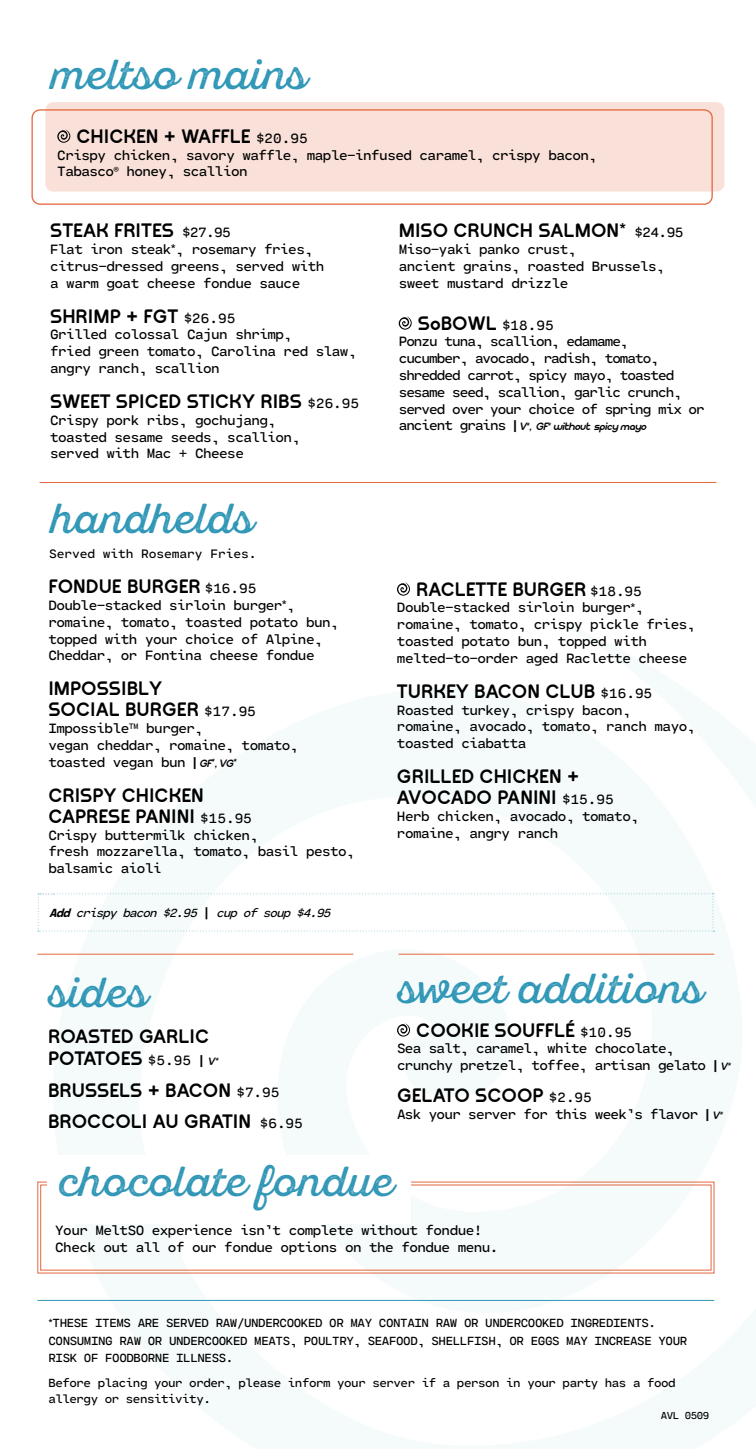
<style>
.page{position:relative;width:756px;height:1449px;background:#fff}
.page>*{position:absolute;margin:0;border:0;box-sizing:border-box;transform-origin:0 0}
.t1{font:42px "Sant Elia Rough Alt";color:#3097b7}
.t2{font:42px "Sant Elia Rough";color:#3297b6}
.t3{font:700 19.25px/21px "Meltix";color:#000}
.t4{font:14px/16.8px "Cartograph CF";letter-spacing:-.04em;color:#000}
.t5{font:14px/16.8px "Cartograph CF";letter-spacing:-.07em;color:#000}
.t6{font:12.6px "Cartograph CF";letter-spacing:-.01em;color:#000}
.t7{font:12.25px/17.5px "Cartograph CF";letter-spacing:-.035em;color:#000}
.t8{font:italic 12.25px "Cartograph CF";color:#000}
.t9{font:italic 700 10.5px "Meltix";letter-spacing:-.07em;color:#000}
.t10{font:10.5px "Cartograph CF";letter-spacing:-.04em;color:#000}
.s1{font-family:"Cartograph CF";font-weight:400;font-size:14px}
.s2{font-family:"Meltix";font-weight:700}
.s3{font-family:"Meltix";font-weight:700;font-style:italic;font-size:10.5px}
.s4{font-weight:800}
.s5{font-weight:700;font-style:normal}
.s6{font-size:14px}
.s7{font-style:italic;font-size:10.5px}
.s8{font-family:"Cartograph CF";font-weight:400;font-style:normal;font-size:14px}
.s9{font-style:normal;font-size:14px}
</style>
<div class="page">
<div style="left:32px;top:109px;width:681px;height:96px;border:1px solid #e5683f;border-radius:8px"></div>
<div style="left:45px;top:102px;width:680px;height:90px;background:#f9e1d9;border-radius:8px"></div>
<svg style="left:397px;top:582px;width:13px;height:14px"></svg>
<svg style="left:397px;top:1023px;width:13px;height:14px"></svg>
<svg style="left:399px;top:316px;width:13px;height:14px"></svg>
<svg style="left:38px;top:893px;width:677px;height:39px"></svg>
<hr style="left:38px;top:954px;width:315px;height:1px;background:#e5683f">
<hr style="left:40px;top:482px;width:676px;height:1px;background:#e5683f">
<svg style="left:57px;top:129px;width:14px;height:14px"></svg>
<hr style="left:38px;top:1300px;width:676px;height:1px;background:#3097b7">
<hr style="left:398px;top:954px;width:316px;height:1px;background:#e5683f">
<svg style="left:37px;top:1181px;width:678px;height:93px"></svg>
<div style="left:47px;top:1155px;width:364px;height:68px;background:#fff"></div>
<h1 class="t1" style="left:50px;top:50px;width:258px">meltso mains</h1>
<h2 class="t3" style="left:77px;top:126px;width:233px">CHICKEN + WAFFLE <span class="s1">$20.95</span></h2>
<p class="t4" style="left:57px;top:147px;width:541px">Crispy chicken, savory waffle, maple-infused caramel, crispy bacon,<br>Tabasco<sup>®</sup> honey, scallion</p>
<h2 class="t3" style="left:50px;top:221px;width:182px">STEAK FRITES <span class="s1">$27.95</span></h2>
<p class="t4" style="left:50px;top:241px;width:276px">Flat iron steak<sup>*</sup>, rosemary fries, citrus-dressed greens, served with a warm goat cheese fondue sauce</p>
<h2 class="t3" style="left:50px;top:306px;width:187px">SHRIMP + FGT <span class="s1">$26.95</span></h2>
<p class="t4" style="left:50px;top:327px;width:308px">Grilled colossal Cajun shrimp,<br>fried green tomato, Carolina red slaw, angry ranch, scallion</p>
<h2 class="t3" style="left:50px;top:392px;width:310px">SWEET SPICED STICKY RIBS <span class="s1">$26.95</span></h2>
<p class="t4" style="left:50px;top:412px;width:252px">Crispy pork ribs, gochujang, toasted sesame seeds, scallion, served with Mac + Cheese</p>
<h1 class="t1" style="left:50px;top:494px;width:205px">handhelds</h1>
<p class="t6" style="left:49px;top:546px;width:209px">Served with Rosemary Fries.</p>
<h2 class="t3" style="left:48px;top:577px;width:209px">FONDUE BURGER <span class="s1">$16.95</span></h2>
<p class="t4" style="left:48px;top:597px;width:292px">Double-stacked sirloin burger<sup>*</sup>, romaine, tomato, toasted potato bun, topped with your choice of Alpine, Cheddar, or Fontina cheese fondue</p>
<h2 class="t3" style="left:48px;top:679px;width:209px">IMPOSSIBLY<br>SOCIAL BURGER <span class="s1">$17.95</span></h2>
<p class="t4" style="left:48px;top:721px;width:252px">Impossible<sup>TM</sup> burger,<br>vegan cheddar, romaine, tomato, toasted vegan bun <span class="s2">|</span> <span class="s3">GF</span><sup>*</sup><span class="s3">, VG</span><sup>*</sup></p>
<h2 class="t3" style="left:48px;top:785px;width:205px">CRISPY CHICKEN<br>CAPRESE PANINI <span class="s1">$15.95</span></h2>
<p class="t4" style="left:48px;top:827px;width:308px">Crispy buttermilk chicken,<br>fresh mozzarella, tomato, basil pesto, balsamic aioli</p>
<p class="t8" style="left:49px;top:905px;width:287px"><span class="s4">Add</span> crispy bacon $2.95 <span class="s5">|</span> cup of soup $4.95</p>
<h1 class="t1" style="left:48px;top:968px;width:101px">sides</h1>
<h2 class="t3" style="left:48px;top:1025px;width:172px;line-height:22.8px">ROASTED GARLIC<br>POTATOES <span class="s1">$5.95</span> <span class="s6">|</span> <span class="s7">V</span><sup>*</sup></h2>
<h2 class="t3" style="left:48px;top:1075px;width:256px;line-height:31.5px">BRUSSELS + BACON <span class="s1">$7.95<br></span>BROCCOLI AU GRATIN <span class="s1">$6.95</span></h2>
<h2 class="t3" style="left:399px;top:221px;width:229px">MISO CRUNCH SALMON<sup>*</sup></h2>
<p class="t4" style="left:634px;top:225px;width:50px">$24.95</p>
<p class="t4" style="left:399px;top:241px;width:268px">Miso-yaki panko crust,<br>ancient grains, roasted Brussels, sweet mustard drizzle</p>
<h2 class="t3" style="left:418px;top:313px;width:137px">SoBOWL <span class="s1">$18.95</span></h2>
<p class="t5" style="left:399px;top:334px;width:308px">Ponzu tuna, scallion, edamame,<br>cucumber, avocado, radish, tomato, shredded carrot, spicy mayo, toasted sesame seed, scallion, garlic crunch, served over your choice of spring mix or</p>
<p class="t9" style="left:399px;top:421px;width:249px"><span class="s8">ancient grains</span> <span class="s9">|</span> V<sup>*</sup>, GF<sup>*</sup> without spicy mayo</p>
<h2 class="t3" style="left:416px;top:579px;width:227px">RACLETTE BURGER <span class="s1">$18.95</span></h2>
<p class="t4" style="left:397px;top:600px;width:300px">Double-stacked sirloin burger<sup>*</sup>, romaine, tomato, crispy pickle fries, toasted potato bun, topped with melted-to-order aged Raclette cheese</p>
<h2 class="t3" style="left:397px;top:681px;width:257px">TURKEY BACON CLUB <span class="s1">$16.95</span></h2>
<p class="t4" style="left:397px;top:702px;width:300px">Roasted turkey, crispy bacon, romaine, avocado, tomato, ranch mayo, toasted ciabatta</p>
<h2 class="t3" style="left:397px;top:767px;width:218px">GRILLED CHICKEN +<br>AVOCADO PANINI <span class="s1">$15.95</span></h2>
<p class="t4" style="left:397px;top:808px;width:244px">Herb chicken, avocado, tomato, romaine, angry ranch</p>
<h1 class="t1" style="left:398px;top:964px;width:307px">sweet additions</h1>
<h2 class="t3" style="left:416px;top:1020px;width:217px">COOKIE SOUFFLÉ <span class="s1">$10.95</span></h2>
<p class="t4" style="left:397px;top:1041px;width:336px">Sea salt, caramel, white chocolate, crunchy pretzel, toffee, artisan gelato <span class="s2">|</span> <span class="s3">V</span><sup>*</sup></p>
<h2 class="t3" style="left:397px;top:1085px;width:196px">GELATO SCOOP <span class="s1">$2.95</span></h2>
<p class="t4" style="left:397px;top:1106px;width:328px">Ask your server for this week’s flavor <span class="s2">|</span> <span class="s3">V</span><sup>*</sup></p>
<h1 class="t2" style="left:58px;top:1157px;width:337px">chocolate fondue</h1>
<p class="t4" style="left:55px;top:1222px;width:445px">Your MeltSO experience isn’t complete without fondue!<br>Check out all of our fondue options on the fondue menu.</p>
<p class="t7" style="left:48px;top:1315px;width:640px"><sup>*</sup>THESE ITEMS ARE SERVED RAW/UNDERCOOKED OR MAY CONTAIN RAW OR UNDERCOOKED INGREDIENTS.<br>CONSUMING RAW OR UNDERCOOKED MEATS, POULTRY, SEAFOOD, SHELLFISH, OR EGGS MAY INCREASE YOUR<br>RISK OF FOODBORNE ILLNESS.</p>
<p class="t7" style="left:48px;top:1375px;width:629px;line-height:15.8px">Before placing your order, please inform your server if a person in your party has a food allergy or sensitivity.</p>
<p class="t10" style="left:661px;top:1409px;width:50px">AVL 0509</p>
</div>
